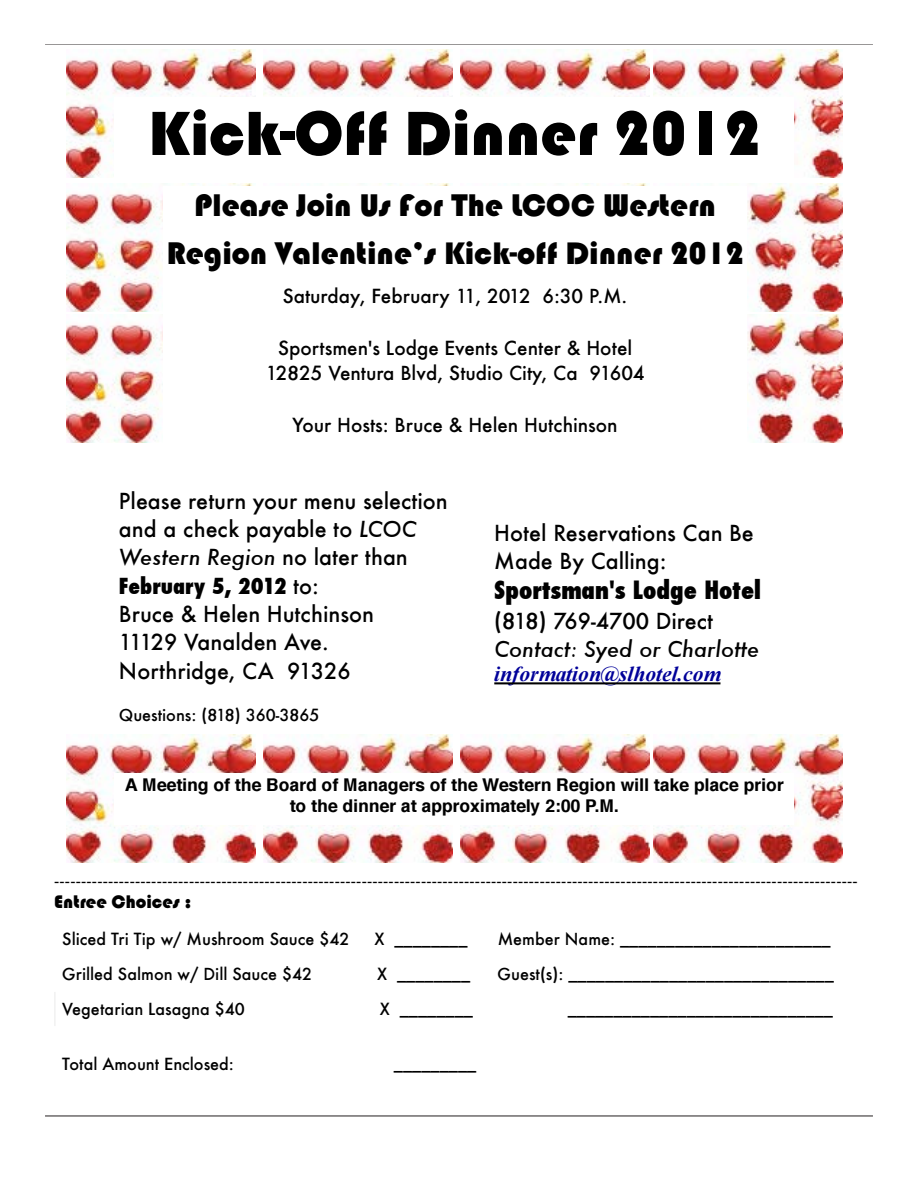
<style>
.page{position:relative;width:918px;height:1188px;background:#fff}
.page>*{position:absolute;margin:0;border:0;box-sizing:border-box;transform-origin:0 0}
.t1{font:64.8px "Bauhaus 93+T42+BGXKQB";color:#000}
.t2{font:32.4px/48.6px "Bauhaus 93+T42+BGXKQB";color:#000;text-align:center}
.t3{font:24.3px "Futura Condensed Extra Bold+T42+SJNQTD";color:#000}
.t4{font:21.6px/28.3px "Futura Medium+T42+VQZQOF";color:#000}
.t5{font:21.6px "Futura Medium Italic+T42+SFLDDC";color:#000}
.t6{font:21.6px "Times New Roman PS Bold Italic MT+T42+ADTRPX";color:#009}
.t7{font:21.6px "Futura Condensed Extra Bold+T42+SJNQTD";color:#000}
.t8{font:18.9px/25.7px "Futura Medium+T42+VQZQOF";color:#000;text-align:center}
.t9{font:18.9px "Bauhaus 93+T42+BGXKQB";color:#000}
.t10{font:17.55px/21.6px "Helvetica Bold+T42+KIWXSE";color:#000;text-align:center}
.t11{font:16.2px "Futura Medium+T42+VQZQOF";color:#000}
.t12{font:16.2px "Helvetica+T42+ELPRDJ";color:#000}
.s1{font-family:"Futura Medium Italic+T42+SFLDDC"}
.s2{font-family:"Futura Medium+T42+VQZQOF"}
</style>
<div class="page">
<hr style="left:45px;top:1116px;width:828px;height:1px;background:#231f20">
<img style="left:66px;top:50px;width:189px;height:128px">
<img style="left:654px;top:50px;width:189px;height:128px">
<img style="left:263px;top:50px;width:189px;height:47px">
<img style="left:461px;top:50px;width:189px;height:47px">
<div style="left:115px;top:97px;width:679px;height:104px;background:#fff"></div>
<img style="left:66px;top:183px;width:187px;height:129px">
<img style="left:698px;top:183px;width:145px;height:129px">
<hr style="left:494px;top:682px;width:226px;height:2px;background:#000">
<img style="left:66px;top:314px;width:97px;height:129px">
<img style="left:747px;top:314px;width:96px;height:129px">
<div style="left:164px;top:186px;width:583px;height:274px;background:#fff"></div>
<img style="left:66px;top:734px;width:189px;height:128px">
<img style="left:263px;top:734px;width:189px;height:128px">
<img style="left:461px;top:734px;width:189px;height:128px">
<img style="left:654px;top:734px;width:189px;height:128px">
<div style="left:115px;top:773px;width:679px;height:52px;background:#fff"></div>
<hr style="left:54px;top:992px;width:2px;height:34px;background:#f0f0f0">
<h1 class="t1" style="left:148px;top:95px;width:614px">Kick-Off Dinner 2012</h1>
<h2 class="t2" style="left:166px;top:180px;width:579px">Please Join Us For The LCOC Western<br>Region Valentine’s Kick-off Dinner 2012</h2>
<p class="t8" style="left:283px;top:285px;width:346px">Saturday, February 11, 2012- 6:30 P.M.</p>
<p class="t8" style="left:266px;top:337px;width:380px">Sportsmen's Lodge Events Center &amp; Hotel<br>12825 Ventura Blvd, Studio City, Ca- 91604</p>
<p class="t8" style="left:293px;top:414px;width:327px">Your Hosts: Bruce &amp; Helen Hutchinson</p>
<h3 class="t4" style="left:119px;top:488px;width:330px">Please-return your menu selection and a check payable to <span class="s1">LCOC</span></h3>
<h3 class="t5" style="left:119px;top:548px;width:290px">Western-Region <span class="s2">no later than</span></h3>
<h3 class="t7" style="left:119px;top:576px;width:202px">February-5, 2012 <span class="s2">to:</span></h3>
<h3 class="t4" style="left:119px;top:602px;width:256px">Bruce &amp; Helen Hutchinson<br>11129 Vanalden Ave.<br>Northridge, CA- 91326</h3>
<p class="t11" style="left:119px;top:707px;width:202px">Questions: (818) 360-3865</p>
<h3 class="t4" style="left:494px;top:521px;width:261px">Hotel Reservations Can Be<br>Made By Calling:</h3>
<h3 class="t3" style="left:494px;top:579px;width:268px">Sportsman's Lodge Hotel</h3>
<h3 class="t4" style="left:494px;top:608px;width:227px">(818) 769-4700 Direct<span class="s1">-</span></h3>
<h3 class="t5" style="left:494px;top:639px;width:267px">Contact:-Syed or Charlotte</h3>
<h3 class="t6" style="left:494px;top:659px;width:228px">information@slhotel.com</h3>
<p class="t10" style="left:125px;top:775px;width:660px">A Meeting of the Board of Managers of the Western Region will take place prior to the dinner at approximately 2:00 P.M.</p>
<p class="t12" style="left:54px;top:869px;width:805px">-----------------------------------------------------------------------------------------------------------------------------------------------------</p>
<p class="t9" style="left:54px;top:891px;width:139px">Entree Choices :</p>
<p class="t11" style="left:62px;top:931px;width:289px">Sliced Tri Tip w/ Mushroom Sauce $42</p>
<p class="t11" style="left:374px;top:931px;width:95px">X ________</p>
<p class="t11" style="left:498px;top:931px;width:334px">Member Name: _______________________</p>
<p class="t11" style="left:62px;top:966px;width:251px">Grilled Salmon w/ Dill Sauce $42</p>
<p class="t11" style="left:377px;top:966px;width:95px">X ________</p>
<p class="t11" style="left:498px;top:966px;width:338px">Guest(s): _____________________________</p>
<p class="t11" style="left:62px;top:1002px;width:184px">Vegetarian Lasagna $40</p>
<p class="t11" style="left:380px;top:1002px;width:95px">X ________</p>
<p class="t11" style="left:568px;top:1002px;width:267px">_____________________________</p>
<p class="t11" style="left:62px;top:1056px;width:173px">Total Amount Enclosed:</p>
<p class="t11" style="left:394px;top:1056px;width:84px">_________</p>
</div>
